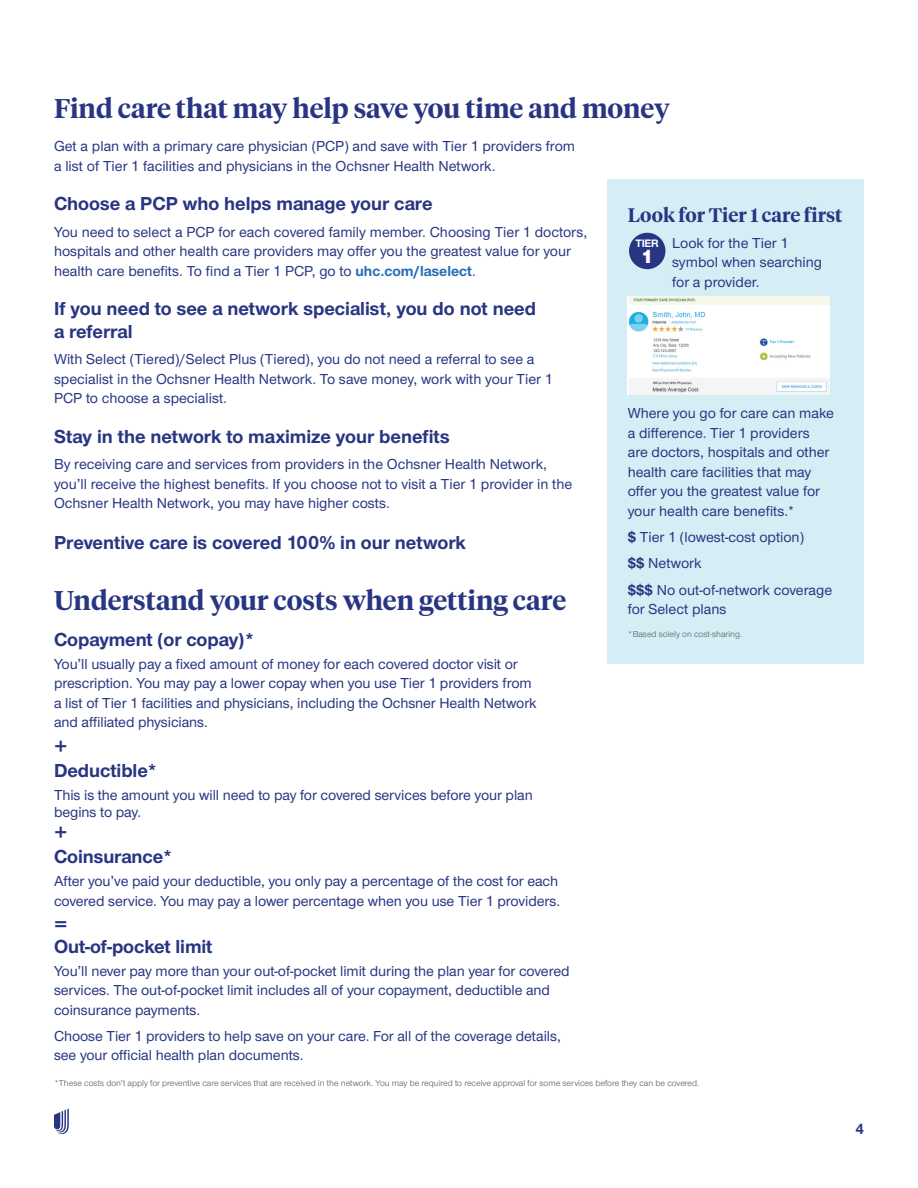
<style>
.page{position:relative;width:918px;height:1188px;background:#fff}
.page>*{position:absolute;margin:0;border:0;box-sizing:border-box;transform-origin:0 0}
.H3{font:600 27px "UHC Serif Headline";color:#283582}
.H5-Sans{font:700 24px "UHC Sans";color:#283582}
.Body{font:700 24px "UHC Sans";color:#283582}
.H5-Sans-2{font:700 19.5px/22.5px "UHC Sans";color:#283582}
.H5{font:600 19.5px "UHC Serif Headline";color:#283582}
.Body-2{font:700 19.5px "UHC Sans";letter-spacing:-.005em;color:#283582}
.t1{font:900 19.35px "UHC Sans";color:#fff}
.Body-3{font:500 15px/19.5px "UHC Sans";letter-spacing:-.005em;color:#283582}
.H6-Sans{font:700 15px "UHC Sans";color:#283582}
.t2{font:700 11.25px "UHC Sans";color:#fff}
.Disclaimer_Copyrigh{font:9px "UHC Sans";color:#57585a}
.s1{font-weight:700;color:#256db6}
.s2{font-weight:700}
</style>
<div class="page">
<svg style="left:54px;top:1108px;width:15px;height:26px"></svg>
<div style="left:608px;top:179px;width:256px;height:485px;background:#d5eef5"></div>
<img style="left:628px;top:297px;width:201px;height:98px">
<div style="left:629px;top:233px;width:36px;height:36px;background:#283582;border-radius:50%"></div>
<p class="H3" style="left:54px;top:90px;width:617px">Find care that may help save you time and money</p>
<p class="Body-3" style="left:54px;top:136px;width:523px">Get a plan with a primary care physician (PCP) and save with Tier 1 providers from a list of Tier 1 facilities and physicians in the Ochsner Health Network.</p>
<p class="H5-Sans-2" style="left:54px;top:192px;width:380px">Choose a PCP who helps manage your care</p>
<p class="Body-3" style="left:54px;top:221px;width:535px">You need to select a PCP for each covered family member. Choosing Tier 1 doctors, hospitals and other health care providers may offer you the greatest value for your health care benefits. To find a Tier 1 PCP, go to <span class="s1">uhc.com/laselect</span>.</p>
<p class="H5-Sans-2" style="left:54px;top:297px;width:484px">If you need to see a network specialist, you do not need a referral</p>
<p class="Body-3" style="left:54px;top:349px;width:500px">With Select (Tiered)/Select Plus (Tiered), you do not need a referral to see a specialist in the Ochsner Health Network. To save money, work with your Tier 1<br>PCP to choose a specialist.</p>
<p class="H5-Sans-2" style="left:54px;top:424px;width:397px">Stay in the network to maximize your benefits</p>
<p class="Body-3" style="left:54px;top:454px;width:520px">By receiving care and services from providers in the Ochsner Health Network, you’ll receive the highest benefits. If you choose not to visit a Tier 1 provider in the<br>Ochsner Health Network, you may have higher costs.</p>
<p class="H5-Sans-2" style="left:54px;top:531px;width:414px">Preventive care is covered 100% in our network</p>
<p class="H5" style="left:628px;top:201px;width:216px">Look for Tier 1 care first</p>
<p class="Body-3" style="left:672px;top:232px;width:151px">Look for the Tier 1 symbol when searching for a provider.</p>
<p class="t2" style="left:636px;top:236px;width:25px">TIER</p>
<p class="t1" style="left:641px;top:243px;width:13px">1</p>
<p class="Body-3" style="left:628px;top:403px;width:208px">Where you go for care can make a difference. Tier 1 providers<br>are doctors, hospitals and other health care facilities that may offer you the greatest value for your health care benefits.*</p>
<p class="Body-3" style="left:628px;top:527px;width:178px"><span class="s2">$</span> Tier 1 (lowest-cost option)</p>
<p class="Body-3" style="left:628px;top:553px;width:75px"><span class="s2">$$</span> Network</p>
<p class="Body-3" style="left:628px;top:579px;width:206px"><span class="s2">$$$</span> No out-of-network coverage for Select plans</p>
<p class="Disclaimer_Copyrigh" style="left:628px;top:628px;width:116px">*Based solely on cost-sharing.</p>
<p class="H3" style="left:54px;top:582px;width:514px">Understand your costs when getting care</p>
<p class="H5-Sans-2" style="left:54px;top:627px;width:203px">Copayment (or copay)*</p>
<p class="Body-3" style="left:54px;top:654px;width:484px">You’ll usually pay a fixed amount of money for each covered doctor visit or prescription. You may pay a lower copay when you use Tier 1 providers from a list of Tier 1 facilities and physicians, including the Ochsner Health Network and affiliated physicians.</p>
<p class="H5-Sans" style="left:54px;top:729px;width:15px">+</p>
<p class="H5-Sans-2" style="left:54px;top:758px;width:105px">Deductible*</p>
<p class="Body-3" style="left:54px;top:786px;width:480px;line-height:16.5px">This is the amount you will need to pay for covered services before your plan begins to pay.</p>
<p class="H5-Sans" style="left:54px;top:816px;width:15px">+</p>
<p class="H5-Sans-2" style="left:54px;top:845px;width:121px">Coinsurance*</p>
<p class="Body-3" style="left:54px;top:871px;width:508px">After you’ve paid your deductible, you only pay a percentage of the cost for each covered service. You may pay a lower percentage when you use Tier 1 providers.</p>
<p class="Body" style="left:54px;top:908px;width:15px">=</p>
<p class="Body-2" style="left:54px;top:934px;width:160px">Out-of-pocket limit</p>
<p class="Body-3" style="left:54px;top:960px;width:517px">You’ll never pay more than your out-of-pocket limit during the plan year for covered services. The out-of-pocket limit includes all of your copayment, deductible and coinsurance payments.</p>
<p class="Body-3" style="left:54px;top:1026px;width:508px">Choose Tier 1 providers to help save on your care. For all of the coverage details, see your official health plan documents.</p>
<p class="Disclaimer_Copyrigh" style="left:54px;top:1078px;width:647px">*These costs don’t apply for preventive care services that are received in the network. You may be required to receive approval for some services before they can be covered.</p>
<p class="H6-Sans" style="left:855px;top:1119px;width:10px">4</p>
</div>
